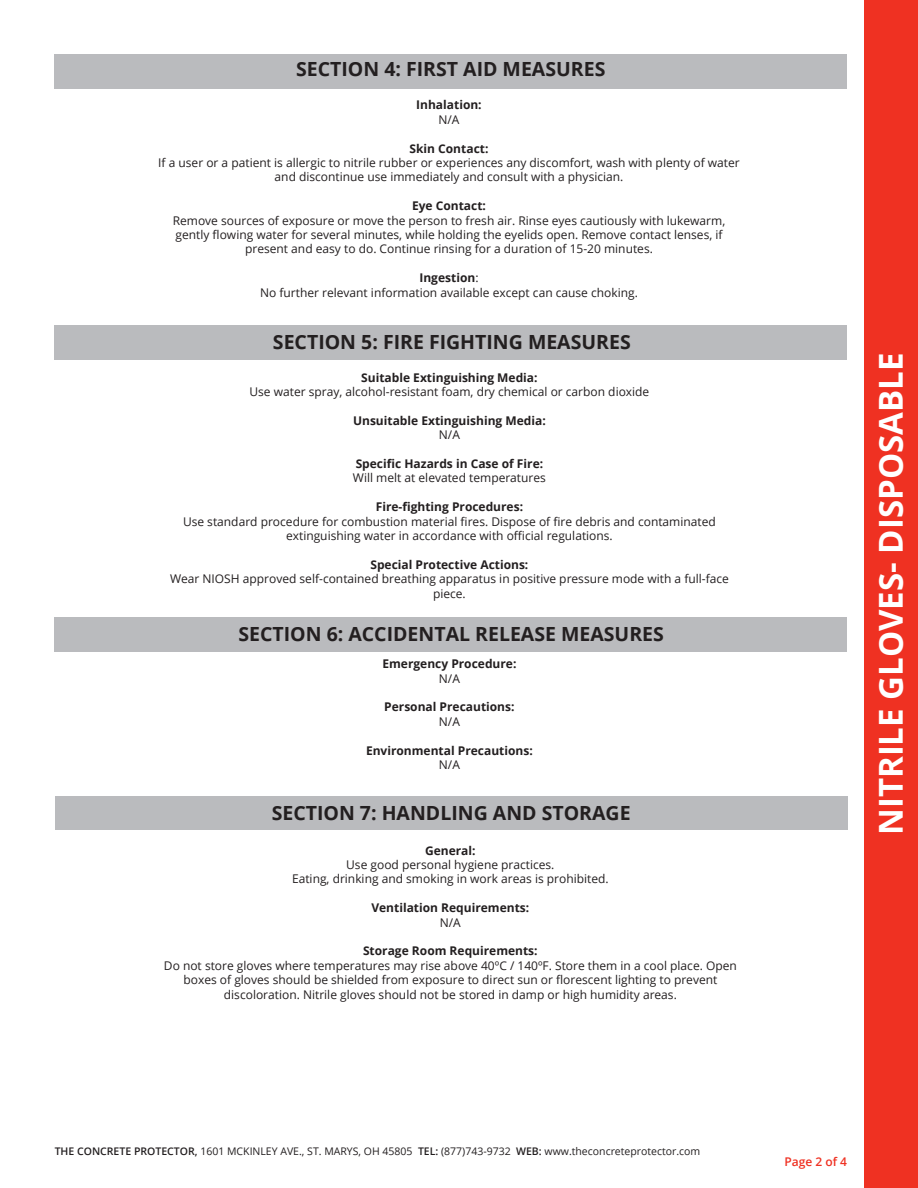
<style>
.page{position:relative;width:918px;height:1188px;background:#fff}
.page>*{position:absolute;margin:0;border:0;box-sizing:border-box;transform-origin:0 0}
.t1{font:700 33px "Open Sans";color:#fff}
.t2{font:700 19.5px "Open Sans";color:#231f20}
.t3{font:12px "Open Sans";color:#231f20}
.t4{font:700 12px "Open Sans";color:#231f20}
.t5{font:600 12px "Open Sans";color:#ef3122}
.t6{font:10.5px "Open Sans";color:#231f20}
.s1{font-weight:400}
.s2{font-weight:600}
</style>
<div class="page">
<div style="left:864px;top:0;width:54px;height:1188px;background:#ef3122"></div>
<div style="left:54px;top:54px;width:792px;height:34px;background:#babbbe"></div>
<div style="left:55px;top:326px;width:792px;height:34px;background:#babbbe"></div>
<div style="left:55px;top:617px;width:792px;height:35px;background:#babbbe"></div>
<div style="left:55px;top:796px;width:792px;height:34px;background:#babbbe"></div>
<p class="t2" style="left:296px;top:56px;width:311px">SECTION 4: FIRST AID MEASURES</p>
<p class="t4" style="left:416px;top:97px;width:67px">Inhalation:</p>
<p class="t3" style="left:438px;top:111px;width:23px">N/A</p>
<p class="t4" style="left:410px;top:140px;width:80px">Skin Contact:</p>
<p class="t3" style="left:158px;top:154px;width:583px">If a user or a patient is allergic to nitrile rubber or experiences any discomfort, wash with plenty of water</p>
<p class="t3" style="left:275px;top:169px;width:350px">and discontinue use immediately and consult with a physician.</p>
<p class="t4" style="left:412px;top:197px;width:75px">Eye Contact:</p>
<p class="t3" style="left:173px;top:212px;width:554px">Remove sources of exposure or move the person to fresh air. Rinse eyes cautiously with lukewarm,</p>
<p class="t3" style="left:176px;top:226px;width:549px">gently flowing water for several minutes, while holding the eyelids open. Remove contact lenses, if</p>
<p class="t3" style="left:245px;top:241px;width:409px">present and easy to do. Continue rinsing for a duration of 15-20 minutes.</p>
<p class="t4" style="left:419px;top:269px;width:61px">Ingestion<span class="s1">:</span></p>
<p class="t3" style="left:260px;top:284px;width:379px">No further relevant information available except can cause choking.</p>
<p class="t2" style="left:273px;top:329px;width:359px">SECTION 5: FIRE FIGHTING MEASURES</p>
<p class="t4" style="left:361px;top:369px;width:178px">Suitable Extinguishing Media:</p>
<p class="t3" style="left:250px;top:383px;width:401px">Use water spray, alcohol-resistant foam, dry chemical or carbon dioxide</p>
<p class="t4" style="left:353px;top:412px;width:194px">Unsuitable Extinguishing Media:</p>
<p class="t3" style="left:439px;top:427px;width:23px">N/A</p>
<p class="t4" style="left:356px;top:455px;width:189px">Specific Hazards in Case of Fire:</p>
<p class="t3" style="left:353px;top:470px;width:195px">Will melt at elevated temperatures</p>
<p class="t4" style="left:376px;top:498px;width:149px">Fire-fighting Procedures:</p>
<p class="t3" style="left:183px;top:513px;width:534px">Use standard procedure for combustion material fires. Dispose of fire debris and contaminated</p>
<p class="t3" style="left:286px;top:527px;width:328px">extinguishing water in accordance with official regulations.</p>
<p class="t4" style="left:370px;top:556px;width:159px">Special Protective Actions:</p>
<p class="t3" style="left:170px;top:571px;width:560px">Wear NIOSH approved self-contained breathing apparatus in positive pressure mode with a full-face</p>
<p class="t3" style="left:433px;top:585px;width:34px">piece.</p>
<p class="t2" style="left:238px;top:620px;width:427px">SECTION 6: ACCIDENTAL RELEASE MEASURES</p>
<p class="t4" style="left:382px;top:655px;width:136px">Emergency Procedure:</p>
<p class="t3" style="left:439px;top:670px;width:23px">N/A</p>
<p class="t4" style="left:384px;top:699px;width:132px">Personal Precautions:</p>
<p class="t3" style="left:439px;top:713px;width:23px">N/A</p>
<p class="t4" style="left:366px;top:742px;width:168px">Environmental Precautions:</p>
<p class="t3" style="left:439px;top:757px;width:23px">N/A</p>
<p class="t2" style="left:272px;top:799px;width:360px">SECTION 7: HANDLING AND STORAGE</p>
<p class="t4" style="left:425px;top:842px;width:52px">General:</p>
<p class="t3" style="left:346px;top:856px;width:210px">Use good personal hygiene practices.</p>
<p class="t3" style="left:292px;top:871px;width:318px">Eating, drinking and smoking in work areas is prohibited.</p>
<p class="t4" style="left:371px;top:899px;width:159px">Ventilation Requirements:</p>
<p class="t3" style="left:440px;top:914px;width:23px">N/A</p>
<p class="t4" style="left:363px;top:943px;width:176px">Storage Room Requirements:</p>
<p class="t3" style="left:164px;top:957px;width:574px">Do not store gloves where temperatures may rise above 40ºC / 140ºF. Store them in a cool place. Open</p>
<p class="t3" style="left:183px;top:972px;width:535px">boxes of gloves should be shielded from exposure to direct sun or florescent lighting to prevent</p>
<p class="t3" style="left:224px;top:986px;width:454px">discoloration. Nitrile gloves should not be stored in damp or high humidity areas.</p>
<p class="t1" style="left:867px;top:835px;width:484px;rotate:-90deg">NITRILE GLOVES- DISPOSABLE</p>
<p class="t6" style="left:55px;top:1144px;width:647px"><span class="s2">THE CONCRETE PROTECTOR,</span> 1601 MCKINLEY AVE., ST. MARYS, OH 45805 <span class="s2">TEL:</span> (877)743-9732 <span class="s2">WEB:</span> www.theconcreteprotector.com</p>
<p class="t5" style="left:784px;top:1153px;width:64px">Page 2 of 4</p>
</div>
